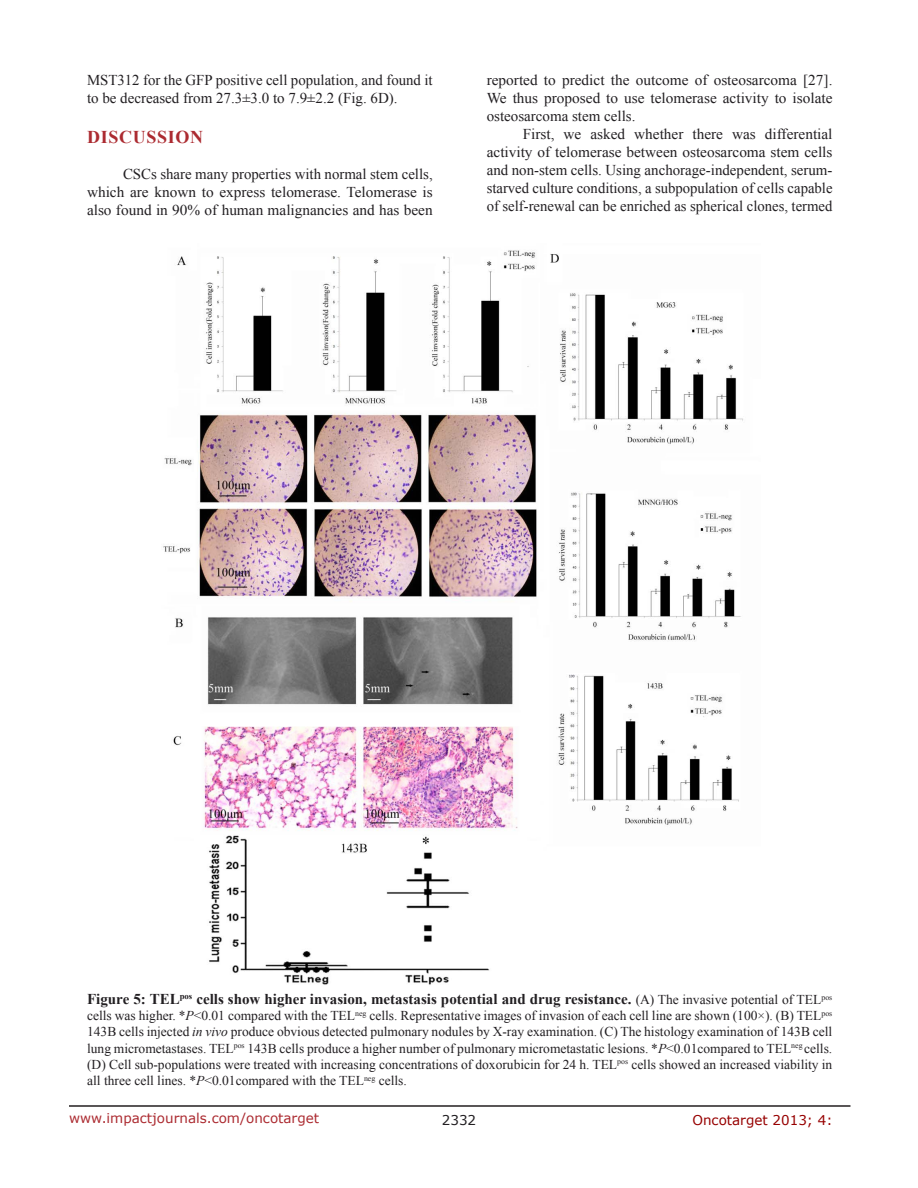
<style>
.page{position:relative;width:918px;height:1188px;background:#fff}
.page>*{position:absolute;margin:0;border:0;box-sizing:border-box;transform-origin:0 0}
.Heading{font:700 18px "Times New Roman";letter-spacing:.035em;color:#ac2b31}
.BodyText{font:15px/18px "Times New Roman";color:#221f22;text-align:justify}
.FigureText{font:700 15px "Times New Roman";color:#221f22}
.FigureText-2{font:13.5px/16.2px "Times New Roman";color:#221f22;text-align:justify}
.t1{font:13.5px "Verdana";color:#ac2b31}
.t2{font:13.5px "Verdana";color:#970000}
.t3{font:13.5px "Verdana";color:#221f22}
.s1{font-weight:400;font-size:13.5px}
.s2{font-style:italic}
</style>
<div class="page">
<hr style="left:69px;top:1105px;width:781px;height:2px;background:#231f20">
<img style="left:163px;top:250px;width:580px;height:735px">
<p class="BodyText" style="left:87px;top:71px;width:347px">MST312 for the GFP positive cell population, and found it to be decreased from 27.3±3.0 to 7.9±2.2 (Fig. 6D).</p>
<p class="Heading" style="left:87px;top:124px;width:117px">DISCUSSION</p>
<p class="BodyText" style="left:87px;top:165px;width:347px;text-indent:36px">CSCs share many properties with normal stem cells, which are known to express telomerase. Telomerase is also found in 90% of human malignancies and has been</p>
<p class="BodyText" style="left:487px;top:71px;width:347px">reported to predict the outcome of osteosarcoma [27].<br>We thus proposed to use telomerase activity to isolate osteosarcoma stem cells.</p>
<p class="BodyText" style="left:487px;top:125px;width:347px;text-indent:36px">First, we asked whether there was differential activity of telomerase between osteosarcoma stem cells and non-stem cells. Using anchorage-independent, serum&shy;starved culture conditions, a subpopulation of cells capable of self-renewal can be enriched as spherical clones, termed</p>
<p class="FigureText" style="left:87px;top:988px;width:747px">Figure 5: TEL<sup>pos</sup> cells show higher invasion, metastasis potential and drug resistance. <span class="s1">(A) The invasive potential of TEL</span><sup>pos</sup></p>
<p class="FigureText-2" style="left:87px;top:1007px;width:747px">cells was higher. *<span class="s2">P</span>&lt;0.01 compared with the TEL<sup>neg</sup> cells. Representative images of invasion of each cell line are shown (100×). (B) TEL<sup>pos </sup>143B cells injected <span class="s2">in vivo</span> produce obvious detected pulmonary nodules by X-ray examination. (C) The histology examination of 143B cell lung micrometastases. TEL<sup>pos</sup> 143B cells produce a higher number of pulmonary micrometastatic lesions. *<span class="s2">P</span>&lt;0.01compared to TEL<sup>neg</sup> cells. (D) Cell sub-populations were treated with increasing concentrations of doxorubicin for 24 h. TEL<sup>pos</sup> cells showed an increased viability in all three cell lines. *<span class="s2">P</span>&lt;0.01compared with the TEL<sup>neg</sup> cells.</p>
<p class="t1" style="left:69px;top:1109px;width:252px">www.impactjournals.com/oncotarget</p>
<p class="t3" style="left:442px;top:1111px;width:36px">2332</p>
<p class="t2" style="left:692px;top:1111px;width:142px">Oncotarget 2013; 4:</p>
</div>
